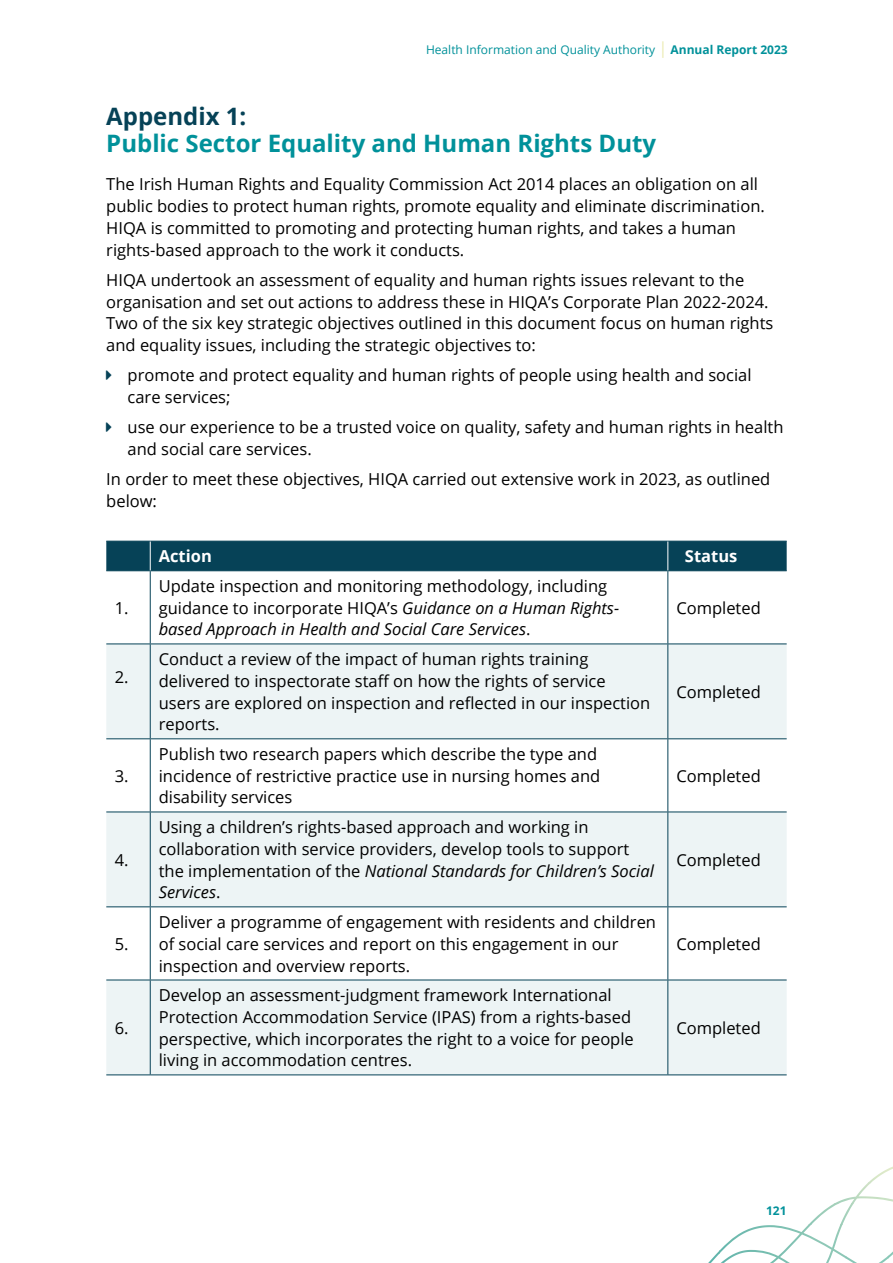
<style>
.page{position:relative;width:893px;height:1263px;background:#fff}
.page>*{position:absolute;margin:0;border:0;box-sizing:border-box;transform-origin:0 0}
.HIQA_1_1_Sub_head_2023{font:700 24px/27px "Open Sans";color:#00919a}
.HIQA_body_2022{font:16.5px/21.8px "Open Sans";color:#000}
.HIQA_body_2022-2{font:700 16.5px "Open Sans";color:#fff}
.t1{font:12px "Open Sans";color:#00919a}
.t2{font:700 12px "Open Sans";color:#00919a}
.s1{font-size:16.5px;color:#ebebb2}
.s2{font-weight:700}
.s3{color:#064257}
.s4{font-style:italic}
</style>
<div class="page">
<img style="left:868px;top:1166px;width:25px;height:17px">
<img style="left:854px;top:1183px;width:14px;height:14px">
<img style="left:888px;top:1251px;width:5px;height:8px">
<img style="left:809px;top:1203px;width:45px;height:22px">
<img style="left:762px;top:1224px;width:78px;height:24px">
<img style="left:846px;top:1256px;width:36px;height:7px">
<img style="left:708px;top:1250px;width:12px;height:13px">
<svg style="left:106px;top:644px;width:681px;height:430px;fill:#edf4f5"></svg>
<hr style="left:150px;top:571px;width:1px;height:72px;background:#064257">
<hr style="left:667px;top:571px;width:1px;height:72px;background:#064257">
<hr style="left:106px;top:643px;width:44px;height:1px;background:#064257">
<hr style="left:150px;top:643px;width:518px;height:1px;background:#064257">
<hr style="left:150px;top:644px;width:1px;height:94px;background:#064257">
<hr style="left:668px;top:643px;width:119px;height:1px;background:#064257">
<hr style="left:667px;top:644px;width:1px;height:94px;background:#064257">
<hr style="left:106px;top:738px;width:44px;height:1px;background:#064257">
<hr style="left:150px;top:738px;width:518px;height:1px;background:#064257">
<hr style="left:150px;top:739px;width:1px;height:72px;background:#064257">
<hr style="left:668px;top:738px;width:119px;height:1px;background:#064257">
<hr style="left:667px;top:739px;width:1px;height:72px;background:#064257">
<hr style="left:106px;top:811px;width:44px;height:1px;background:#064257">
<hr style="left:150px;top:811px;width:518px;height:1px;background:#064257">
<hr style="left:150px;top:812px;width:1px;height:94px;background:#064257">
<hr style="left:668px;top:811px;width:119px;height:1px;background:#064257">
<hr style="left:667px;top:812px;width:1px;height:94px;background:#064257">
<hr style="left:106px;top:906px;width:44px;height:1px;background:#064257">
<hr style="left:150px;top:906px;width:518px;height:1px;background:#064257">
<hr style="left:150px;top:907px;width:1px;height:73px;background:#064257">
<hr style="left:668px;top:906px;width:119px;height:1px;background:#064257">
<hr style="left:667px;top:907px;width:1px;height:73px;background:#064257">
<hr style="left:106px;top:980px;width:44px;height:1px;background:#064257">
<hr style="left:150px;top:980px;width:518px;height:1px;background:#064257">
<hr style="left:150px;top:980px;width:1px;height:94px;background:#064257">
<hr style="left:668px;top:980px;width:119px;height:1px;background:#064257">
<hr style="left:667px;top:980px;width:1px;height:94px;background:#064257">
<hr style="left:106px;top:1074px;width:44px;height:1px;background:#064257">
<hr style="left:150px;top:1074px;width:518px;height:1px;background:#064257">
<hr style="left:668px;top:1074px;width:119px;height:1px;background:#064257">
<svg style="left:106px;top:541px;width:681px;height:30px;background:#074358"></svg>
<p class="t1" style="left:426px;top:41px;width:363px">Health Information and Quality Authority <span class="s1">|</span> <span class="s2">Annual Report 2023</span></p>
<p class="HIQA_1_1_Sub_head_2023" style="left:106px;top:102px;width:551px"><span class="s3">Appendix 1:<br></span>Public Sector Equality and Human Rights Duty</p>
<p class="HIQA_body_2022" style="left:106px;top:173px;width:660px">The Irish Human Rights and Equality Commission Act 2014 places an obligation on all public bodies to protect human rights, promote equality and eliminate discrimination.<br>HIQA is committed to promoting and protecting human rights, and takes a human rights-based approach to the work it conducts.</p>
<p class="HIQA_body_2022" style="left:106px;top:269px;width:669px">HIQA undertook an assessment of equality and human rights issues relevant to the organisation and set out actions to address these in HIQA’s Corporate Plan 2022-2024.<br>Two of the six key strategic objectives outlined in this document focus on human rights and equality issues, including the strategic objectives to:</p>
<p class="HIQA_body_2022" style="left:128px;top:364px;width:626px">promote and protect equality and human rights of people using health and social care services;</p>
<p class="HIQA_body_2022" style="left:128px;top:416px;width:657px">use our experience to be a trusted voice on quality, safety and human rights in health and social care services.</p>
<p class="HIQA_body_2022" style="left:106px;top:468px;width:666px">In order to meet these objectives, HIQA carried out extensive work in 2023, as outlined below:</p>
<p class="HIQA_body_2022-2" style="left:159px;top:545px;width:55px">Action</p>
<p class="HIQA_body_2022-2" style="left:685px;top:545px;width:54px">Status</p>
<p class="HIQA_body_2022" style="left:115px;top:596px;width:15px">1.</p>
<p class="HIQA_body_2022" style="left:159px;top:575px;width:462px">Update inspection and monitoring methodology, including guidance to incorporate HIQA’s <span class="s4">Guidance on a Human Rights&shy;based Approach in Health and Social Care Services</span>.</p>
<p class="HIQA_body_2022" style="left:676px;top:596px;width:86px">Completed</p>
<p class="HIQA_body_2022" style="left:115px;top:665px;width:15px">2.</p>
<p class="HIQA_body_2022" style="left:159px;top:648px;width:493px">Conduct a review of the impact of human rights training delivered to inspectorate staff on how the rights of service users are explored on inspection and reflected in our inspection reports.</p>
<p class="HIQA_body_2022" style="left:676px;top:680px;width:86px">Completed</p>
<p class="HIQA_body_2022" style="left:115px;top:764px;width:15px">3.</p>
<p class="HIQA_body_2022" style="left:159px;top:743px;width:443px">Publish two research papers which describe the type and incidence of restrictive practice use in nursing homes and disability services</p>
<p class="HIQA_body_2022" style="left:676px;top:764px;width:86px">Completed</p>
<p class="HIQA_body_2022" style="left:115px;top:848px;width:15px">4.</p>
<p class="HIQA_body_2022" style="left:159px;top:816px;width:497px">Using a children’s rights-based approach and working in collaboration with service providers, develop tools to support the implementation of the <span class="s4">National Standards for Children’s Social Services</span>.</p>
<p class="HIQA_body_2022" style="left:676px;top:848px;width:86px">Completed</p>
<p class="HIQA_body_2022" style="left:115px;top:932px;width:15px">5.</p>
<p class="HIQA_body_2022" style="left:159px;top:911px;width:499px">Deliver a programme of engagement with residents and children of social care services and report on this engagement in our inspection and overview reports.</p>
<p class="HIQA_body_2022" style="left:676px;top:932px;width:86px">Completed</p>
<p class="HIQA_body_2022" style="left:115px;top:1016px;width:15px">6.</p>
<p class="HIQA_body_2022" style="left:159px;top:984px;width:477px">Develop an assessment-judgment framework International Protection Accommodation Service (IPAS) from a rights-based perspective, which incorporates the right to a voice for people living in accommodation centres.</p>
<p class="HIQA_body_2022" style="left:676px;top:1016px;width:86px">Completed</p>
<p class="t2" style="left:766px;top:1202px;width:22px">121</p>
</div>
